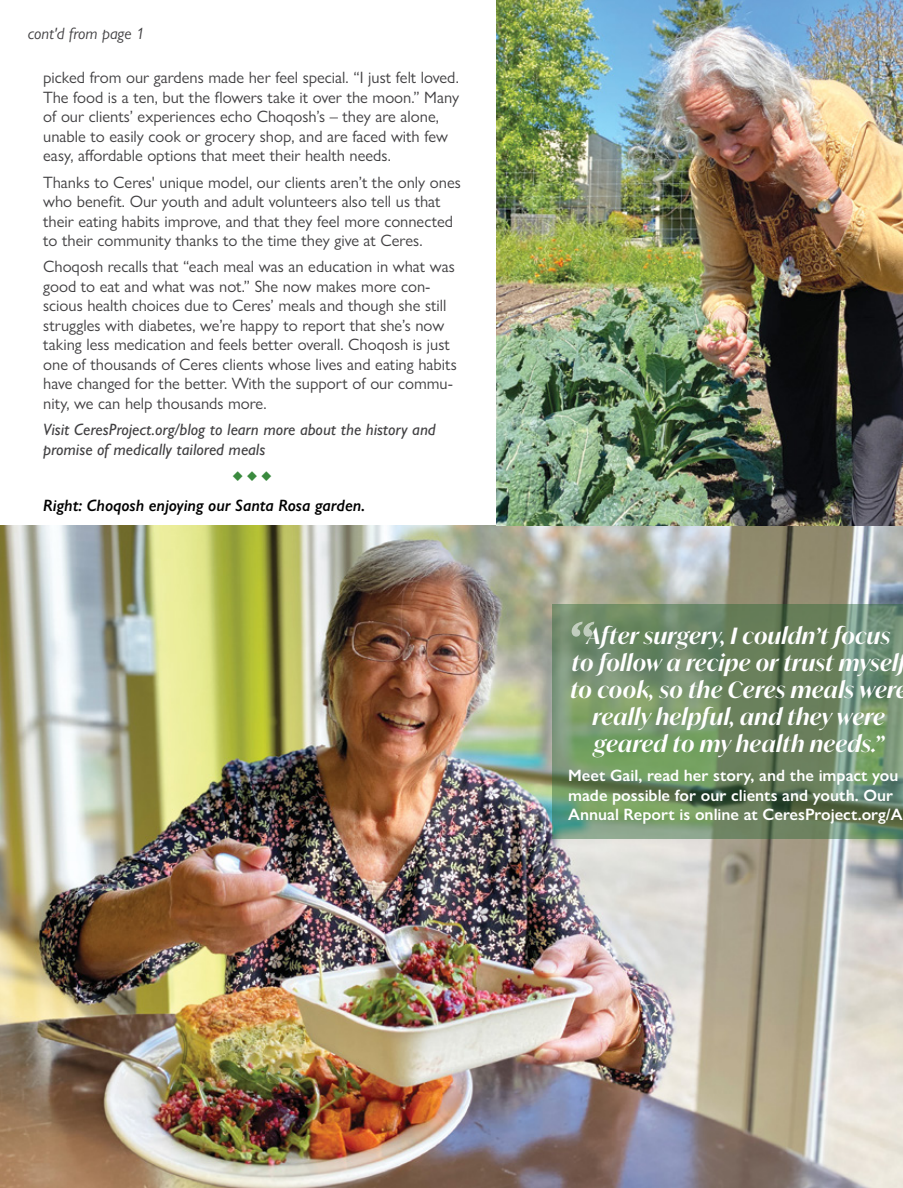
<style>
.page{position:relative;width:903px;height:1188px;background:#fff}
.page>*{position:absolute;margin:0;border:0;box-sizing:border-box;transform-origin:0 0}
.t1{font:italic 600 55.5px "Gill Sans Nova";color:#fff}
.t2{font:italic 600 22.5px/27px "Ivy Mode";letter-spacing:.02em;color:#fff;text-align:center}
.t3{font:16.5px/19.5px "Gill Sans Nova";color:#414042}
.t4{font:600 16.5px/19.8px "Gill Sans Nova";color:#fff}
.t5{font:italic 500 16.5px/19.5px "Gill Sans Nova";color:#414042}
.t6{font:italic 600 16.5px "Gill Sans Nova";color:#000}
.t7{font:italic 16.5px "Gill Sans Nova";color:#414042}
.t8{font:13.5px "Monotype Sorts";color:#3a8a3e}
</style>
<div class="page">
<img style="left:0;top:526px;width:903px;height:662px">
<img style="left:496px;top:0;width:407px;height:526px">
<svg style="left:552px;top:605px;width:351px;height:234px"></svg>
<p class="t7" style="left:28px;top:23px;width:119px">cont'd from page 1</p>
<p class="t3" style="left:43px;top:68px;width:417px">picked from our gardens made her feel special. “I just felt loved.<br>The food is a ten, but the flowers take it over the moon.” Many of our clients’ experiences echo Choqosh’s – they are alone, unable to easily cook or grocery shop, and are faced with few easy, affordable options that meet their health needs.</p>
<p class="t3" style="left:43px;top:172px;width:419px">Thanks to Ceres' unique model, our clients aren’t the only ones who benefit. Our youth and adult volunteers also tell us that their eating habits improve, and that they feel more connected to their community thanks to the time they give at Ceres.</p>
<p class="t3" style="left:43px;top:257px;width:415px">Choqosh recalls that “each meal was an education in what was good to eat and what was not.” She now makes more con&shy;scious health choices due to Ceres’ meals and though she still struggles with diabetes, we’re happy to report that she’s now taking less medication and feels better overall. Choqosh is just one of thousands of Ceres clients whose lives and eating habits have changed for the better. With the support of our commu&shy;nity, we can help thousands more.</p>
<p class="t5" style="left:43px;top:420px;width:394px">Visit CeresProject.org/blog to learn more about the history and promise of medically tailored meals</p>
<p class="t8" style="left:232px;top:470px;width:41px">U U U</p>
<p class="t6" style="left:43px;top:495px;width:323px">Right: Choqosh enjoying our Santa Rosa garden.</p>
<h1 class="t1" style="left:568px;top:607px;width:26px">“</h1>
<h2 class="t2" style="left:570px;top:622px;width:339px">After surgery, I couldn’t focus<br>to follow a recipe or trust myself to cook, so the Ceres meals were really helpful, and they were geared to my health needs.”</h2>
<p class="t4" style="left:568px;top:765px;width:336px">Meet Gail, read her story, and the impact you made possible for our clients and youth. Our<br>Annual Report is online at CeresProject.org/A</p>
</div>
